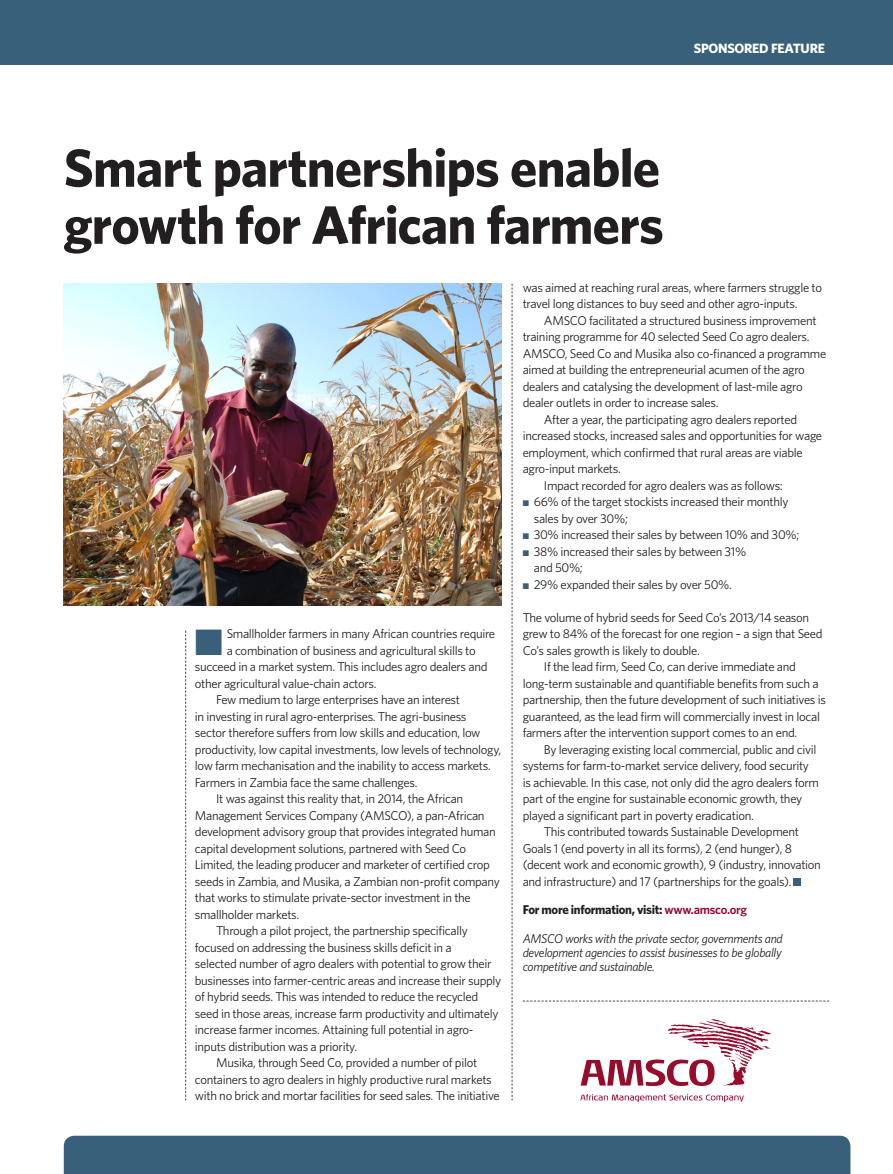
<style>
.page{position:relative;width:893px;height:1174px;background:#fff}
.page>*{position:absolute;margin:0;border:0;box-sizing:border-box;transform-origin:0 0}
.Headline{font:700 54px/57px "Whitney";letter-spacing:-.015em;color:#231f20}
.t1{font:700 13.5px "Whitney";letter-spacing:-.02em;color:#fff}
.Body_indent{font:12.75px/16.5px "Whitney";letter-spacing:-.025em;color:#231f20}
.Body_drop_cap{font:12.75px "Whitney";letter-spacing:-.025em;color:#231f20}
.Body_no_indent{font:12.75px/16.5px "Whitney";letter-spacing:-.025em;color:#231f20}
.Contact_details{font:italic 12.75px/14.2px "Whitney";letter-spacing:-.025em;color:#231f20;text-align:justify}
.Contact_details-2{font:700 12.75px "Whitney";letter-spacing:-.025em;color:#231f20}
.s1{color:#38607a}
.s2{font-weight:600;color:#96042f}
</style>
<div class="page">
<div style="left:0;top:0;width:893px;height:65px;background:#38607a"></div>
<div style="left:794px;top:878px;width:7px;height:8px;background:#38607a"></div>
<img style="left:64px;top:283px;width:437px;height:322px">
<svg style="left:185px;top:630px;width:1px;height:470px"></svg>
<svg style="left:512px;top:284px;width:1px;height:816px"></svg>
<svg style="left:523px;top:1000px;width:306px;height:1px"></svg>
<svg style="left:580px;top:1094px;width:164px;height:8px"></svg>
<svg style="left:581px;top:1019px;width:190px;height:67px"></svg>
<div style="left:64px;top:1135px;width:786px;height:39px;background:#38607a"></div>
<p class="t1" style="left:694px;top:40px;width:133px">SPONSORED FEATURE</p>
<p class="Headline" style="left:64px;top:138px;width:602px">Smart partnerships enable growth for African farmers</p>
<p class="Body_drop_cap" style="left:195px;top:625px;width:302px"><span class="s1">■</span> Smallholder farmers in many African countries require</p>
<p class="Body_drop_cap" style="left:227px;top:642px;width:251px">a combination of business and agricultural skills to</p>
<p class="Body_drop_cap" style="left:195px;top:658px;width:294px">succeed in a market system. This includes agro dealers and</p>
<p class="Body_drop_cap" style="left:195px;top:675px;width:183px">other agricultural value-chain actors.</p>
<p class="Body_indent" style="left:195px;top:691px;width:308px;text-indent:21px">Few medium to large enterprises have an interest<br>in investing in rural agro-enterprises. The agri-business<br>sector therefore suffers from low skills and education, low productivity, low capital investments, low levels of technology, low farm mechanisation and the inability to access markets.<br>Farmers in Zambia face the same challenges.</p>
<p class="Body_indent" style="left:195px;top:790px;width:307px;text-indent:21px">It was against this reality that, in 2014, the African Management Services Company (AMSCO), a pan-African development advisory group that provides integrated human capital development solutions, partnered with Seed Co Limited, the leading producer and marketer of certified crop seeds in Zambia, and Musika, a Zambian non-profit company that works to stimulate private-sector investment in the smallholder markets.</p>
<p class="Body_indent" style="left:195px;top:922px;width:308px;text-indent:21px">Through a pilot project, the partnership specifically focused on addressing the business skills deficit in a<br>selected number of agro dealers with potential to grow their businesses into farmer-centric areas and increase their supply of hybrid seeds. This was intended to reduce the recycled seed in those areas, increase farm productivity and ultimately increase farmer incomes. Attaining full potential in agro&shy;inputs distribution was a priority.</p>
<p class="Body_indent" style="left:195px;top:1054px;width:306px;text-indent:21px">Musika, through Seed Co, provided a number of pilot containers to agro dealers in highly productive rural markets with no brick and mortar facilities for seed sales. The initiative</p>
<p class="Body_indent" style="left:523px;top:279px;width:301px">was aimed at reaching rural areas, where farmers struggle to travel long distances to buy seed and other agro-inputs.</p>
<p class="Body_indent" style="left:523px;top:312px;width:305px;text-indent:21px">AMSCO facilitated a structured business improvement training programme for 40 selected Seed Co agro dealers.<br>AMSCO, Seed Co and Musika also co-financed a programme aimed at building the entrepreneurial acumen of the agro dealers and catalysing the development of last-mile agro dealer outlets in order to increase sales.</p>
<p class="Body_indent" style="left:523px;top:411px;width:301px;text-indent:21px">After a year, the participating agro dealers reported increased stocks, increased sales and opportunities for wage employment, which confirmed that rural areas are viable agro-input markets.</p>
<p class="Body_indent" style="left:544px;top:477px;width:240px">Impact recorded for agro dealers was as follows:</p>
<p class="Body_indent" style="left:534px;top:493px;width:256px;text-indent:-11px"><span class="s1">■</span> 66% of the target stockists increased their monthly sales by over 30%;</p>
<p class="Body_indent" style="left:523px;top:526px;width:278px"><span class="s1">■</span> 30% increased their sales by between 10% and 30%;</p>
<p class="Body_indent" style="left:534px;top:543px;width:214px;text-indent:-11px"><span class="s1">■</span> 38% increased their sales by between 31% and 50%;</p>
<p class="Body_indent" style="left:523px;top:576px;width:211px"><span class="s1">■</span> 29% expanded their sales by over 50%.</p>
<p class="Body_no_indent" style="left:523px;top:609px;width:301px">The volume of hybrid seeds for Seed Co’s 2013/14 season grew to 84% of the forecast for one region – a sign that Seed<br>Co’s sales growth is likely to double.</p>
<p class="Body_indent" style="left:523px;top:658px;width:305px;text-indent:21px">If the lead firm, Seed Co, can derive immediate and long-term sustainable and quantifiable benefits from such a partnership, then the future development of such initiatives is guaranteed, as the lead firm will commercially invest in local farmers after the intervention support comes to an end.</p>
<p class="Body_indent" style="left:523px;top:741px;width:298px;text-indent:21px">By leveraging existing local commercial, public and civil systems for farm-to-market service delivery, food security is achievable. In this case, not only did the agro dealers form part of the engine for sustainable economic growth, they played a significant part in poverty eradication.</p>
<p class="Body_indent" style="left:523px;top:823px;width:300px;text-indent:21px">This contributed towards Sustainable Development Goals 1 (end poverty in all its forms), 2 (end hunger), 8 (decent work and economic growth), 9 (industry, innovation and infrastructure) and 17 (partnerships for the goals).</p>
<p class="Contact_details-2" style="left:523px;top:901px;width:226px">For more information, visit: <span class="s2">www.amsco.org</span></p>
<p class="Contact_details" style="left:523px;top:931px;width:262px">AMSCO works with the private sector, governments and development agencies to assist businesses to be globally competitive and sustainable.</p>
</div>
